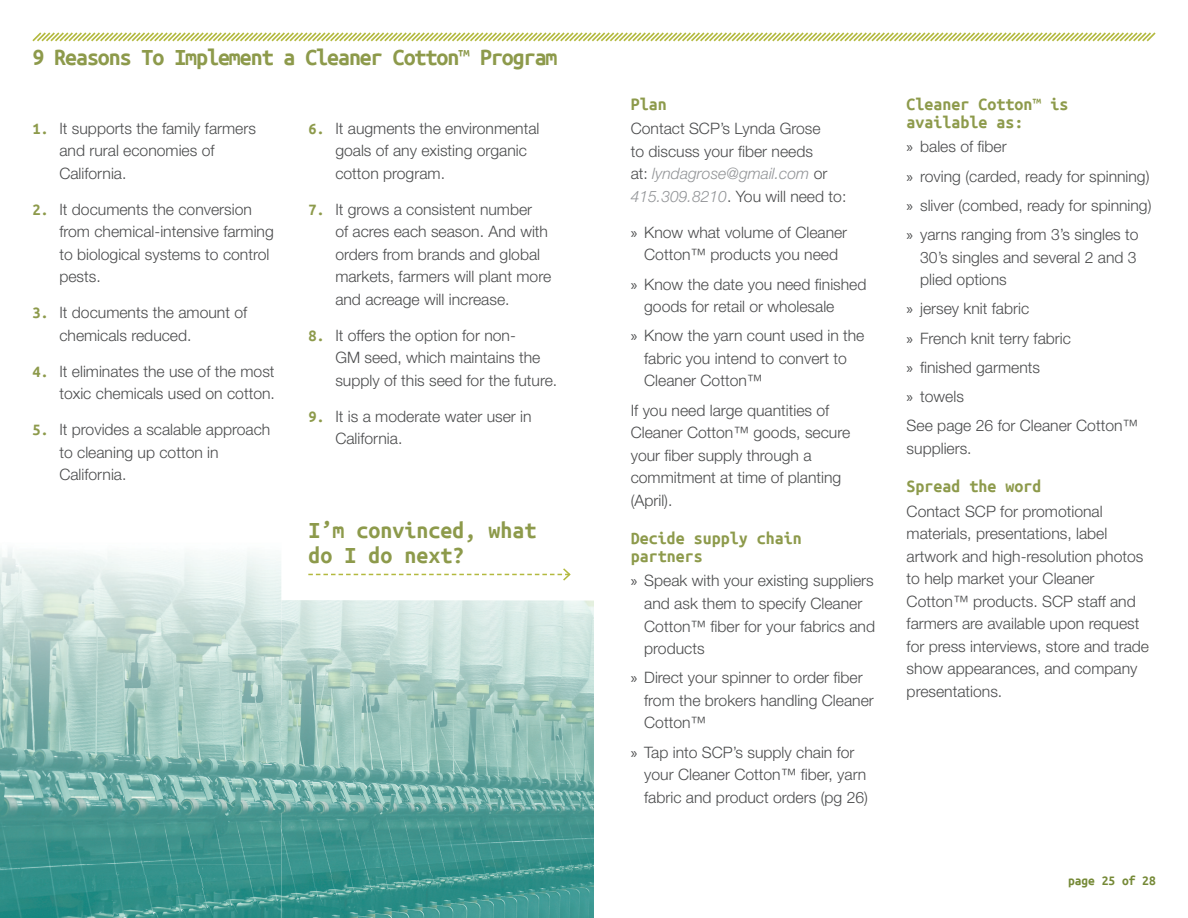
<style>
.page{position:relative;width:1188px;height:918px;background:#fff}
.page>*{position:absolute;margin:0;border:0;box-sizing:border-box;transform-origin:0 0}
.t1{font:700 24px "Ubuntu Mono";letter-spacing:-.045em;color:#8d9a4b}
.t2{font:700 24px/25.5px "Ubuntu Mono";color:#8d9a4b}
.t3{font:700 18px/18px "Ubuntu Mono";color:#8d9a4b}
.t4{font:300 15.75px/22.5px "Helvetica Neue LT Std";color:#4b4c4d}
.t5{font:700 13.5px "Ubuntu Mono";color:#758936}
.s1{font-family:"Ubuntu Mono";font-weight:700;font-size:16.5px;color:#8d9a4b}
.s2{font-style:italic;color:#939598}
.s3{font-family:"Myriad Pro";font-weight:400}
</style>
<div class="page">
<svg style="left:32px;top:32px;width:1124px;height:10px"></svg>
<svg style="left:308px;top:568px;width:263px;height:13px"></svg>
<img style="left:0;top:549px;width:281px;height:369px">
<img style="left:33px;top:876px;width:175px;height:12px">
<img style="left:281px;top:600px;width:313px;height:318px">
<img style="left:309px;top:876px;width:140px;height:12px">
<h1 class="t1" style="left:32px;top:45px;width:527px">9 Reasons To Implement a Cleaner Cotton™ Program</h1>
<p class="t4" style="left:59px;top:117px;width:198px;text-indent:-27px"><span class="s1">1.</span> It supports the family farmers and rural economies of<br>California.</p>
<p class="t4" style="left:59px;top:198px;width:216px;text-indent:-27px"><span class="s1">2.</span> It documents the conversion from chemical-intensive farming to biological systems to control pests.</p>
<p class="t4" style="left:59px;top:301px;width:189px;text-indent:-27px"><span class="s1">3.</span> It documents the amount of chemicals reduced.</p>
<p class="t4" style="left:32px;top:360px;width:244px;text-align:right"><span class="s1">4.</span> It eliminates the use of the most toxic chemicals used on cotton.</p>
<p class="t4" style="left:59px;top:418px;width:212px;text-indent:-27px"><span class="s1">5.</span> It provides a scalable approach to cleaning up cotton in<br>California.</p>
<p class="t4" style="left:335px;top:117px;width:206px;text-indent:-27px"><span class="s1">6.</span> It augments the environmental goals of any existing organic cotton program.</p>
<p class="t4" style="left:335px;top:198px;width:217px;text-indent:-27px"><span class="s1">7.</span> It grows a consistent number<br>of acres each season. And with orders from brands and global markets, farmers will plant more and acreage will increase.</p>
<p class="t4" style="left:335px;top:324px;width:223px;text-indent:-27px"><span class="s1">8.</span> It offers the option for non-<br>GM seed, which maintains the supply of this seed for the future.</p>
<p class="t4" style="left:335px;top:405px;width:198px;text-indent:-27px"><span class="s1">9.</span> It is a moderate water user in<br>California.</p>
<h1 class="t2" style="left:308px;top:517px;width:229px">I’m convinced, what do I do next?</h1>
<p class="t3" style="left:631px;top:95px;width:37px">Plan</p>
<p class="t4" style="left:631px;top:117px;width:217px">Contact SCP’s Lynda Grose<br>to discuss your fiber needs<br>at: <span class="s2">lyndagrose@gmail.com</span> or<br><span class="s2">415.309.8210</span>. You will need to:</p>
<p class="t4" style="left:631px;top:221px;width:218px;text-align:center"><span class="s3">»</span> Know what volume of Cleaner<br>Cotton™ products you need</p>
<p class="t4" style="left:644px;top:272px;width:224px;text-indent:-13px"><span class="s3">»</span> Know the date you need finished goods for retail or wholesale</p>
<p class="t4" style="left:644px;top:324px;width:222px;text-indent:-13px"><span class="s3">»</span> Know the yarn count used in the fabric you intend to convert to<br>Cleaner Cotton™</p>
<p class="t4" style="left:631px;top:398px;width:221px">If you need large quantities of<br>Cleaner Cotton™ goods, secure your fiber supply through a commitment at time of planting (April).</p>
<p class="t3" style="left:631px;top:529px;width:172px">Decide supply chain partners</p>
<p class="t4" style="left:644px;top:569px;width:232px;text-indent:-13px"><span class="s3">»</span> Speak with your existing suppliers and ask them to specify Cleaner<br>Cotton™ fiber for your fabrics and products</p>
<p class="t4" style="left:644px;top:666px;width:231px;text-indent:-13px"><span class="s3">»</span> Direct your spinner to order fiber from the brokers handling Cleaner<br>Cotton™</p>
<p class="t4" style="left:644px;top:740px;width:225px;text-indent:-13px"><span class="s3">»</span> Tap into SCP’s supply chain for your Cleaner Cotton™ fiber, yarn fabric and product orders (pg 26)</p>
<p class="t3" style="left:907px;top:95px;width:163px">Cleaner Cotton™ is available as:</p>
<p class="t4" style="left:907px;top:132px;width:246px;line-height:29.2px"><span class="s3">»</span> bales of fiber<br><span class="s3">»</span> roving (carded, ready for spinning) <span class="s3">»</span> sliver (combed, ready for spinning) <span class="s3">»</span> yarns ranging from 3’s singles to</p>
<p class="t4" style="left:920px;top:245px;width:218px">30’s singles and several 2 and 3 plied options</p>
<p class="t4" style="left:907px;top:294px;width:233px;line-height:29.2px"><span class="s3">»</span> jersey knit fabric<br><span class="s3">»</span> French knit terry fabric<br><span class="s3">»</span> finished garments<br><span class="s3">»</span> towels<br>See page 26 for Cleaner Cotton™</p>
<p class="t4" style="left:907px;top:437px;width:67px">suppliers.</p>
<p class="t3" style="left:907px;top:477px;width:136px">Spread the word</p>
<p class="t4" style="left:907px;top:500px;width:244px">Contact SCP for promotional materials, presentations, label artwork and high-resolution photos to help market your Cleaner<br>Cotton™ products. SCP staff and farmers are available upon request for press interviews, store and trade show appearances, and company presentations.</p>
<p class="t5" style="left:1068px;top:874px;width:89px">page 25 of 28</p>
</div>
